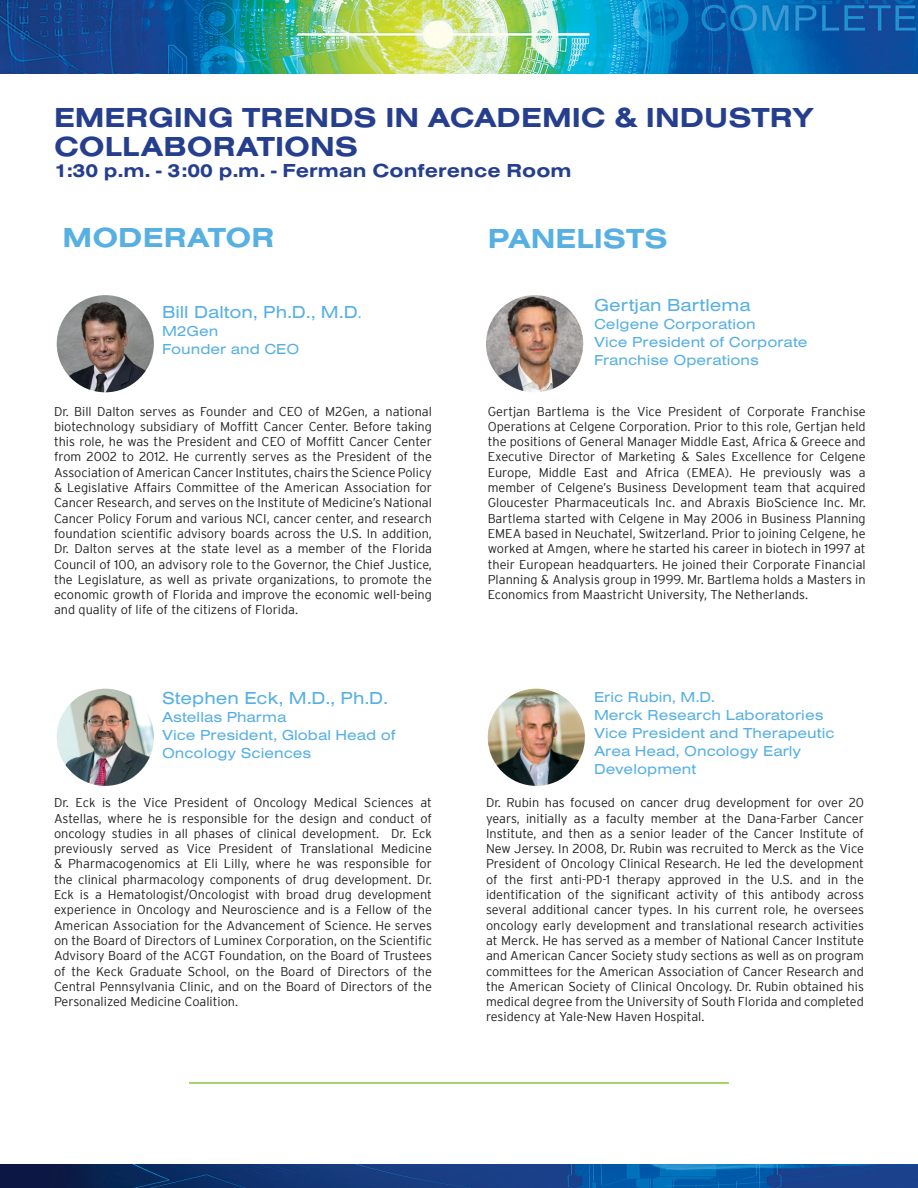
<style>
.page{position:relative;width:918px;height:1188px;background:#fff}
.page>*{position:absolute;margin:0;border:0;box-sizing:border-box;transform-origin:0 0}
.t1{font:700 28.5px/28.5px "Nimbus San Ext";color:#253f8e}
.t2{font:700 28.5px "Nimbus San Ext";color:#57b0e2}
.t3{font:700 19.5px "Nimbus San Ext";color:#253f8e}
.t4{font:18px "Nimbus San Ext";color:#57b0e2}
.t5{font:15px/18px "Nimbus San Ext";color:#57b0e2}
.t6{font:300 12.75px/15.3px "Interstate";color:#231f20;text-align:justify}
.s1{font-size:15px}
</style>
<div class="page">
<img style="left:0;top:0;width:918px;height:73px">
<img style="left:57px;top:295px;width:97px;height:97px;border-radius:49px">
<img style="left:57px;top:689px;width:97px;height:97px;border-radius:49px">
<img style="left:488px;top:689px;width:97px;height:97px;border-radius:49px">
<img style="left:486px;top:295px;width:97px;height:97px;border-radius:49px">
<img style="left:0;top:1165px;width:918px;height:23px">
<hr style="left:189px;top:1082px;width:540px;height:2px;background:#8ac53e">
<p class="t1" style="left:54px;top:104px;width:761px">EMERGING TRENDS IN ACADEMIC &amp; INDUSTRY<br>COLLABORATIONS</p>
<p class="t3" style="left:54px;top:159px;width:519px">1:30 p.m. - 3:00 p.m. - Ferman Conference Room</p>
<p class="t2" style="left:63px;top:222px;width:213px">MODERATOR</p>
<p class="t2" style="left:488px;top:223px;width:182px">PANELISTS</p>
<p class="t4" style="left:162px;top:302px;width:201px">Bill Dalton, Ph.D., M.D<span class="s1">.</span></p>
<p class="t5" style="left:162px;top:322px;width:58px">M2Gen</p>
<p class="t5" style="left:162px;top:340px;width:139px">Founder and CEO</p>
<p class="t6" style="left:54px;top:403px;width:380px">Dr. Bill Dalton serves as Founder and CEO of M2Gen, a national biotechnology subsidiary of Moffitt Cancer Center. Before taking this role, he was the President and CEO of Moffitt Cancer Center from 2002 to 2012. He currently serves as the President of the Association of American Cancer Institutes, chairs the Science Policy &amp; Legislative Affairs Committee of the American Association for Cancer Research, and serves on the Institute of Medicine’s National Cancer Policy Forum and various NCI, cancer center, and research foundation scientific advisory boards across the U.S. In addition, Dr. Dalton serves at the state level as a member of the Florida Council of 100, an advisory role to the Governor, the Chief Justice, the Legislature, as well as private organizations, to promote the economic growth of Florida and improve the economic well-being and quality of life of the citizens of Florida.</p>
<p class="t4" style="left:162px;top:688px;width:227px">Stephen Eck, M.D., Ph.D.</p>
<p class="t5" style="left:162px;top:708px;width:126px">Astellas Pharma</p>
<p class="t5" style="left:162px;top:726px;width:235px">Vice President, Global Head of<br>Oncology Sciences</p>
<p class="t4" style="left:594px;top:295px;width:158px">Gertjan Bartlema</p>
<p class="t5" style="left:594px;top:316px;width:163px">Celgene Corporation</p>
<p class="t5" style="left:594px;top:334px;width:215px">Vice President of Corporate<br>Franchise Operations</p>
<p class="t6" style="left:488px;top:403px;width:380px">Gertjan Bartlema is the Vice President of Corporate Franchise Operations at Celgene Corporation. Prior to this role, Gertjan held the positions of General Manager Middle East, Africa &amp; Greece and Executive Director of Marketing &amp; Sales Excellence for Celgene Europe, Middle East and Africa (EMEA). He previously was a member of Celgene’s Business Development team that acquired Gloucester Pharmaceuticals Inc. and Abraxis BioScience Inc. Mr.<br>Bartlema started with Celgene in May 2006 in Business Planning EMEA based in Neuchatel, Switzerland. Prior to joining Celgene, he worked at Amgen, where he started his career in biotech in 1997 at their European headquarters. He joined their Corporate Financial Planning &amp; Analysis group in 1999. Mr. Bartlema holds a Masters in Economics from Maastricht University, The Netherlands.</p>
<p class="t5" style="left:594px;top:688px;width:123px">Eric Rubin, M.D.</p>
<p class="t5" style="left:594px;top:706px;width:231px">Merck Research Laboratories</p>
<p class="t5" style="left:594px;top:724px;width:242px">Vice President and Therapeutic<br>Area Head, Oncology Early<br>Development</p>
<p class="t6" style="left:54px;top:795px;width:380px">Dr. Eck is the Vice President of Oncology Medical Sciences at Astellas, where he is responsible for the design and conduct of oncology studies in all phases of clinical development. Dr. Eck previously served as Vice President of Translational Medicine &amp; Pharmacogenomics at Eli Lilly, where he was responsible for the clinical pharmacology components of drug development. Dr.<br>Eck is a Hematologist/Oncologist with broad drug development experience in Oncology and Neuroscience and is a Fellow of the American Association for the Advancement of Science. He serves on the Board of Directors of Luminex Corporation, on the Scientific Advisory Board of the ACGT Foundation, on the Board of Trustees of the Keck Graduate School, on the Board of Directors of the Central Pennsylvania Clinic, and on the Board of Directors of the Personalized Medicine Coalition.</p>
<p class="t6" style="left:486px;top:795px;width:380px">Dr. Rubin has focused on cancer drug development for over 20 years, initially as a faculty member at the Dana-Farber Cancer Institute, and then as a senior leader of the Cancer Institute of New Jersey. In 2008, Dr. Rubin was recruited to Merck as the Vice President of Oncology Clinical Research. He led the development of the first anti-PD-1 therapy approved in the U.S. and in the identification of the significant activity of this antibody across several additional cancer types. In his current role, he oversees oncology early development and translational research activities at Merck. He has served as a member of National Cancer Institute and American Cancer Society study sections as well as on program committees for the American Association of Cancer Research and the American Society of Clinical Oncology. Dr. Rubin obtained his medical degree from the University of South Florida and completed residency at Yale-New Haven Hospital.</p>
</div>
